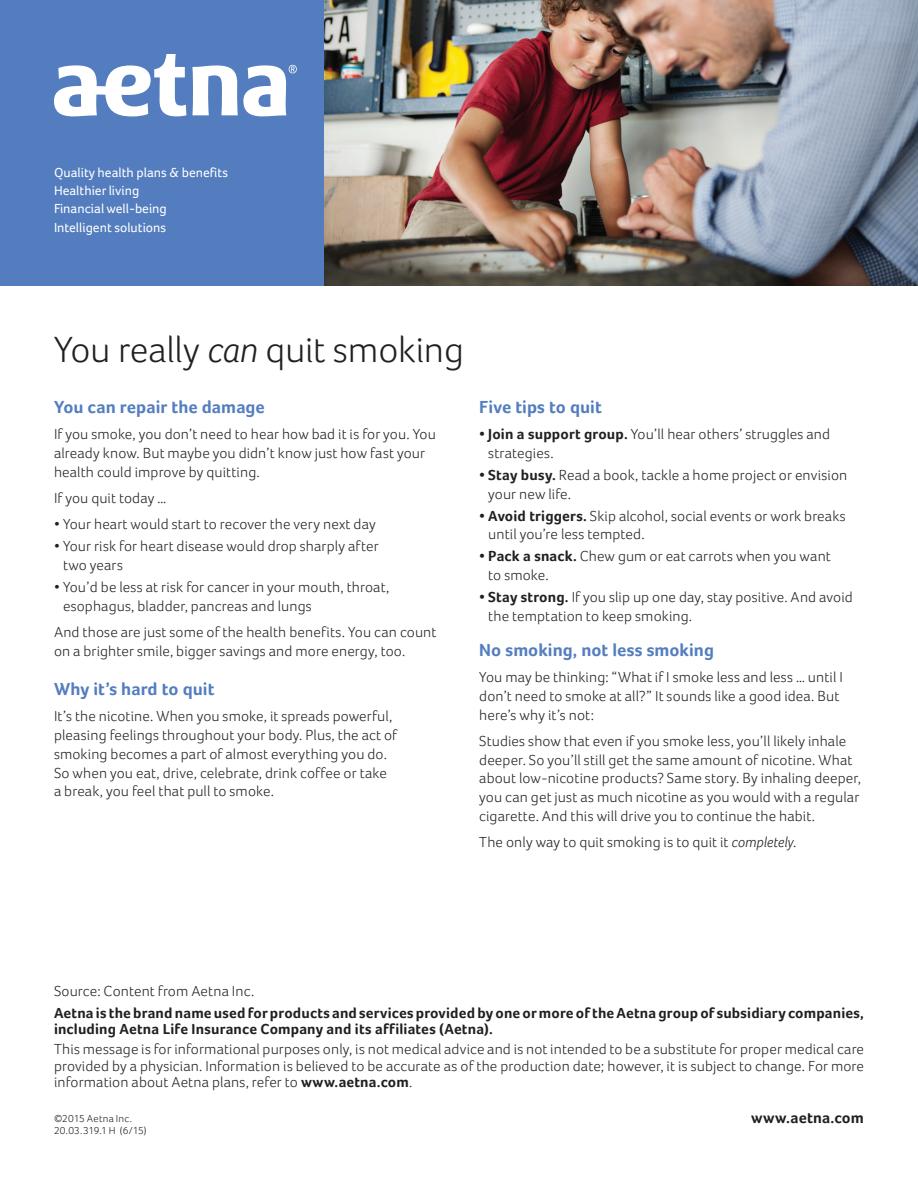
<style>
.page{position:relative;width:918px;height:1188px;background:#fff}
.page>*{position:absolute;margin:0;border:0;box-sizing:border-box;transform-origin:0 0}
.t1{font:300 37.5px "Foco";letter-spacing:-.005em;color:#231f20}
.t2{font:700 18px "Foco";color:#537dbf}
.t3{font:700 15.75px "Foco";letter-spacing:.01em;color:#231f20}
.t4{font:300 15px/18.8px "Foco";letter-spacing:.01em;color:#231f20}
.t5{font:700 15px/16.5px "Foco";letter-spacing:.01em;color:#231f20}
.t6{font:13.5px/18px "Foco";color:#fff}
.t7{font:300 10.5px/12px "Foco";letter-spacing:.015em;color:#231f20}
.s1{font-style:italic}
.s2{font-weight:700}
</style>
<div class="page">
<div style="left:0;top:0;width:324px;height:285px;background:#537dbf"></div>
<svg style="left:54px;top:54px;width:243px;height:62px"></svg>
<img style="left:324px;top:0;width:594px;height:285px">
<p class="t6" style="left:54px;top:164px;width:176px">Quality health plans &amp; benefits<br>Healthier living<br>Financial well-being<br>Intelligent solutions</p>
<h1 class="t1" style="left:54px;top:328px;width:411px">You really <span class="s1">can</span> quit smoking</h1>
<p class="t2" style="left:54px;top:396px;width:212px">You can repair the damage</p>
<p class="t4" style="left:54px;top:425px;width:383px">If you smoke, you don’t need to hear how bad it is for you. You already know. But maybe you didn’t know just how fast your health could improve by quitting.</p>
<p class="t4" style="left:54px;top:488px;width:114px">If you quit today …</p>
<p class="t4" style="left:54px;top:515px;width:323px">• Your heart would start to recover the very next day</p>
<p class="t4" style="left:63px;top:537px;width:317px;text-indent:-9px">• Your risk for heart disease would drop sharply after two years</p>
<p class="t4" style="left:63px;top:577px;width:328px;text-indent:-9px">• You’d be less at risk for cancer in your mouth, throat, esophagus, bladder, pancreas and lungs</p>
<p class="t4" style="left:54px;top:622px;width:384px">And those are just some of the health benefits. You can count on a brighter smile, bigger savings and more energy, too.</p>
<p class="t2" style="left:54px;top:678px;width:162px">Why it’s hard to quit</p>
<p class="t4" style="left:54px;top:707px;width:344px">It’s the nicotine. When you smoke, it spreads powerful, pleasing feelings throughout your body. Plus, the act of smoking becomes a part of almost everything you do.<br>So when you eat, drive, celebrate, drink coffee or take a break, you feel that pull to smoke.</p>
<p class="t2" style="left:479px;top:396px;width:124px">Five tips to quit</p>
<p class="t4" style="left:488px;top:425px;width:343px;text-indent:-9px"><span class="s2">• Join a support group.</span> You’ll hear others’ struggles and strategies.</p>
<p class="t4" style="left:488px;top:465px;width:361px;text-indent:-9px"><span class="s2">• Stay busy.</span> Read a book, tackle a home project or envision your new life.</p>
<p class="t4" style="left:488px;top:506px;width:359px;text-indent:-9px"><span class="s2">• Avoid triggers.</span> Skip alcohol, social events or work breaks until you’re less tempted.</p>
<p class="t4" style="left:488px;top:547px;width:344px;text-indent:-9px"><span class="s2">• Pack a snack.</span> Chew gum or eat carrots when you want to smoke.</p>
<p class="t4" style="left:488px;top:588px;width:366px;text-indent:-9px"><span class="s2">• Stay strong.</span> If you slip up one day, stay positive. And avoid the temptation to keep smoking.</p>
<p class="t2" style="left:479px;top:639px;width:236px">No smoking, not less smoking</p>
<p class="t4" style="left:479px;top:668px;width:365px">You may be thinking: “What if I smoke less and less … until I don’t need to smoke at all?” It sounds like a good idea. But here’s why it’s not:</p>
<p class="t4" style="left:479px;top:731px;width:383px">Studies show that even if you smoke less, you’ll likely inhale deeper. So you’ll still get the same amount of nicotine. What about low-nicotine products? Same story. By inhaling deeper, you can get just as much nicotine as you would with a regular cigarette. And this will drive you to continue the habit.</p>
<p class="t4" style="left:479px;top:833px;width:319px">The only way to quit smoking is to quit it <span class="s1">completely</span>.</p>
<p class="t4" style="left:54px;top:981px;width:202px">Source: Content from Aetna Inc.</p>
<p class="t5" style="left:54px;top:1004px;width:811px">Aetna is the brand name used for products and services provided by one or more of the Aetna group of subsidiary companies, including Aetna Life Insurance Company and its affiliates (Aetna).</p>
<p class="t4" style="left:54px;top:1041px;width:812px;line-height:16.5px;text-align:justify">This message is for informational purposes only, is not medical advice and is not intended to be a substitute for proper medical care provided by a physician. Information is believed to be accurate as of the production date; however, it is subject to change. For more information about Aetna plans, refer to <span class="s2">www.aetna.com</span>.</p>
<p class="t7" style="left:54px;top:1112px;width:94px">©2015 Aetna Inc.<br>20.03.319.1 H (6/15)</p>
<p class="t3" style="left:751px;top:1108px;width:114px">www.aetna.com</p>
</div>
